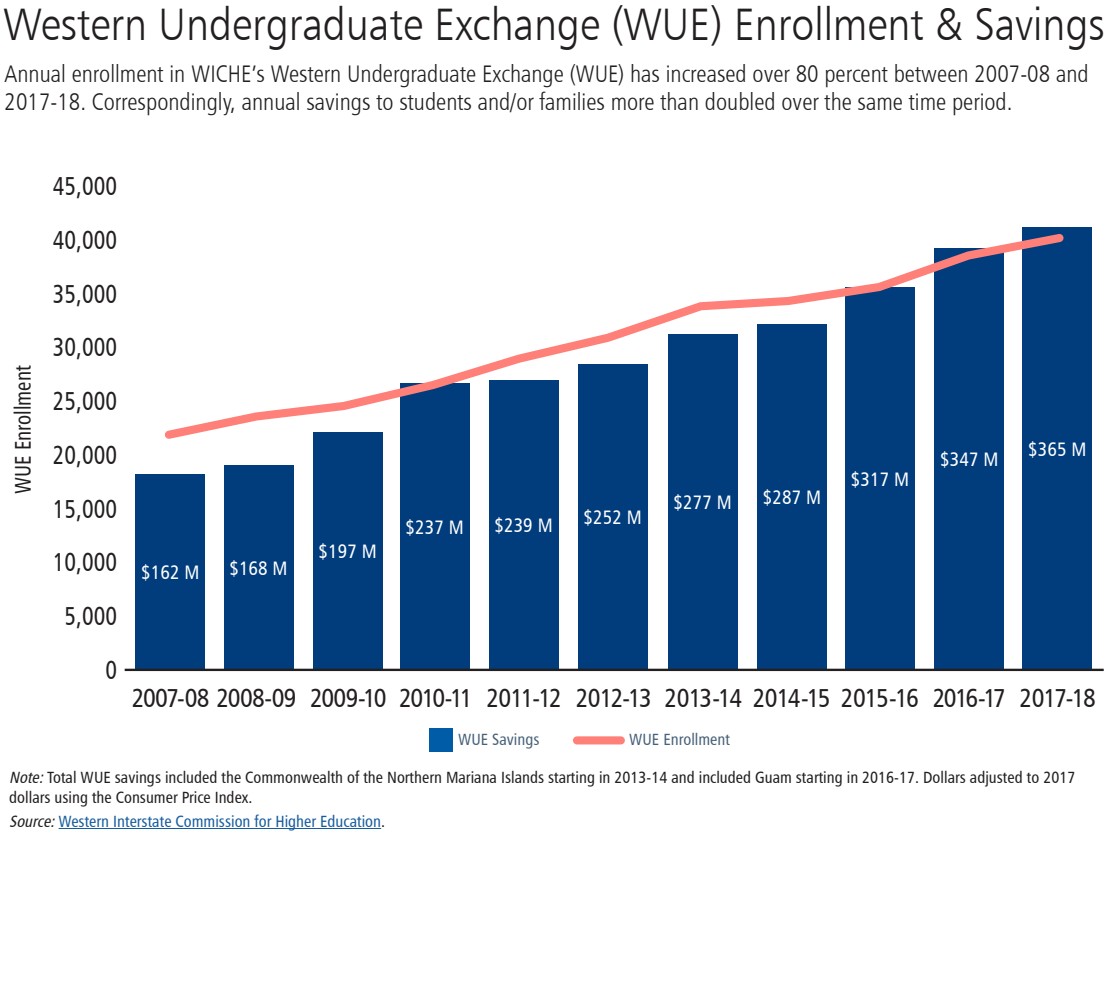
<style>
.page{position:relative;width:1120px;height:987px;background:#fff}
.page>*{position:absolute;margin:0;border:0;box-sizing:border-box;transform-origin:0 0}
.t1{font:45.5px "Humanist 777 BT Light B";color:#231f20;scale:.9 1}
.notes_source_text{font:26.07px "Humanist 777 BT Roman Condensed B";letter-spacing:-.03em;color:#231f20}
.notes_source_text-2{font:26.07px "Humanist 777 BT Roman Condensed B";letter-spacing:-.03em;color:#231f20;scale:.91 1}
.t2{font:23.97px/27.7px "Humanist 777 BT Light Condensed B";color:#231f20}
.t3{font:22.75px "Humanist 777 BT Roman Condensed B";color:#231f20;scale:.91 1}
.notes_source_text-3{font:19.6px "Humanist 777 BT Roman Condensed B";color:#fff}
.notes_source_text-4{font:16.28px/19.6px "Humanist 777 BT Roman Condensed B";color:#231f20}
.notes_source_text-5{font:16.28px "Humanist 777 BT Roman Condensed B";color:#175d9e}
.notes_source_text-6{font:16.28px "Humanist 777 BT Roman Condensed B";color:#476179}
.s1{font-style:italic}
.s2{font-style:italic;color:#231f20}
.s3{color:#231f20}
</style>
<div class="page">
<div style="left:429px;top:728px;width:24px;height:24px;background:#005ca7"></div>
<div style="left:577px;top:736px;width:44px;height:8px;background:#ff8079"></div>
<hr style="left:59px;top:828px;width:322px;height:1px;background:#175d9e">
<div style="left:136px;top:474px;width:69px;height:196px;background:#013d7d"></div>
<div style="left:224px;top:466px;width:69px;height:204px;background:#013d7d"></div>
<div style="left:313px;top:432px;width:69px;height:238px;background:#013d7d"></div>
<div style="left:400px;top:383px;width:69px;height:287px;background:#013d7d"></div>
<div style="left:489px;top:380px;width:69px;height:290px;background:#013d7d"></div>
<div style="left:578px;top:364px;width:69px;height:306px;background:#013d7d"></div>
<div style="left:668px;top:334px;width:69px;height:336px;background:#013d7d"></div>
<div style="left:757px;top:324px;width:70px;height:346px;background:#013d7d"></div>
<div style="left:845px;top:287px;width:70px;height:383px;background:#013d7d"></div>
<div style="left:935px;top:248px;width:69px;height:422px;background:#013d7d"></div>
<div style="left:1023px;top:228px;width:69px;height:442px;background:#013d7d"></div>
<hr style="left:125px;top:669px;width:979px;height:2px;background:#231f20">
<svg style="left:165px;top:228px;width:899px;height:216px"></svg>
<p class="t1" style="left:3px;top:-4px;width:1225px">Western Undergraduate Exchange (WUE) Enrollment &amp; Savings</p>
<p class="t2" style="left:5px;top:60px;width:1086px">Annual enrollment in WICHE’s Western Undergraduate Exchange (WUE) has increased over 80 percent between 2007-08 and<br>2017-18. Correspondingly, annual savings to students and/or families more than doubled over the same time period.</p>
<p class="t3" style="left:9px;top:494px;width:143px;rotate:-90deg">WUE Enrollment</p>
<p class="notes_source_text-2" style="left:53px;top:170px;width:72px">45,000</p>
<p class="notes_source_text-2" style="left:53px;top:223px;width:72px">40,000</p>
<p class="notes_source_text-2" style="left:53px;top:277px;width:72px">35,000</p>
<p class="notes_source_text-2" style="left:53px;top:331px;width:72px">30,000</p>
<p class="notes_source_text-2" style="left:53px;top:385px;width:72px">25,000</p>
<p class="notes_source_text-2" style="left:53px;top:439px;width:72px">20,000</p>
<p class="notes_source_text-2" style="left:53px;top:492px;width:72px">15,000</p>
<p class="notes_source_text-2" style="left:53px;top:546px;width:72px">10,000</p>
<p class="notes_source_text-2" style="left:65px;top:600px;width:59px">5,000</p>
<p class="notes_source_text-2" style="left:105px;top:654px;width:14px">0</p>
<p class="notes_source_text-3" style="left:141px;top:560px;width:60px">$162 M</p>
<p class="notes_source_text-3" style="left:229px;top:556px;width:60px">$168 M</p>
<p class="notes_source_text-3" style="left:319px;top:539px;width:60px">$197 M</p>
<p class="notes_source_text-3" style="left:406px;top:515px;width:60px">$237 M</p>
<p class="notes_source_text-3" style="left:494px;top:513px;width:60px">$239 M</p>
<p class="notes_source_text-3" style="left:584px;top:505px;width:60px">$252 M</p>
<p class="notes_source_text-3" style="left:674px;top:490px;width:60px">$277 M</p>
<p class="notes_source_text-3" style="left:763px;top:485px;width:60px">$287 M</p>
<p class="notes_source_text-3" style="left:851px;top:467px;width:60px">$317 M</p>
<p class="notes_source_text-3" style="left:940px;top:448px;width:60px">$347 M</p>
<p class="notes_source_text-3" style="left:1028px;top:437px;width:60px">$365 M</p>
<p class="notes_source_text" style="left:132px;top:682px;width:166px">2007-08 2008-09</p>
<p class="notes_source_text" style="left:310px;top:682px;width:78px">2009-10</p>
<p class="notes_source_text" style="left:399px;top:682px;width:75px">2010-11</p>
<p class="notes_source_text" style="left:486px;top:682px;width:77px">2011-12</p>
<p class="notes_source_text" style="left:576px;top:682px;width:78px">2012-13</p>
<p class="notes_source_text" style="left:665px;top:682px;width:256px">2013-14 2014-15 2015-16</p>
<p class="notes_source_text" style="left:933px;top:682px;width:75px">2016-17</p>
<p class="notes_source_text" style="left:1020px;top:682px;width:78px">2017-18</p>
<p class="notes_source_text-6" style="left:458px;top:729px;width:83px">WUE Savings</p>
<p class="notes_source_text-6" style="left:629px;top:729px;width:102px">WUE Enrollment</p>
<p class="notes_source_text-4" style="left:9px;top:768px;width:1068px"><span class="s1">Note:</span>Total WUE savings included the Commonwealth of the Northern Mariana Islands starting in 2013-14 and included Guam starting in 2016-17. Dollars adjusted to 2017 dollars using the Consumer Price Index.</p>
<p class="notes_source_text-5" style="left:9px;top:811px;width:377px"><span class="s2">Source:</span>Western Interstate Commission for Higher Education<span class="s3">.</span></p>
</div>
